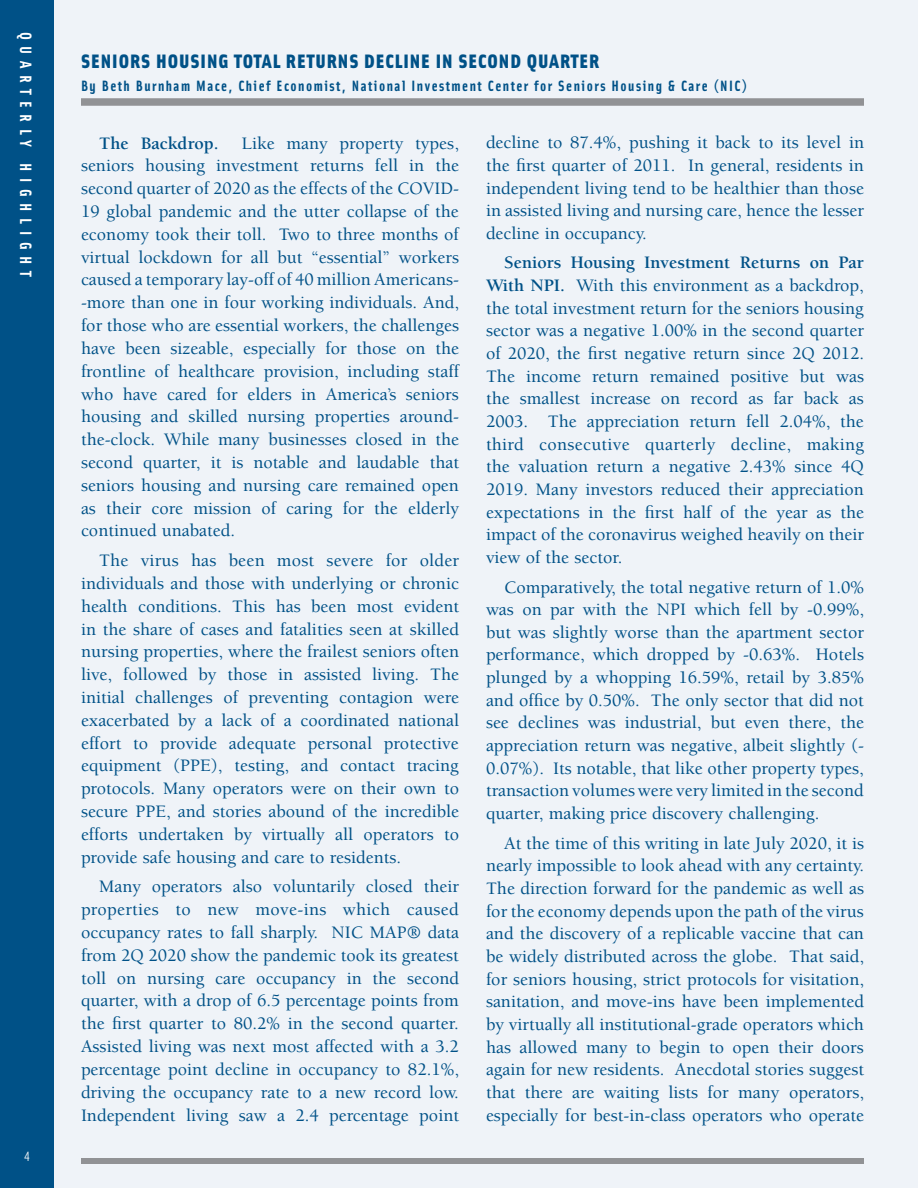
<style>
.page{position:relative;width:918px;height:1188px;background:#fff}
.page>*{position:absolute;margin:0;border:0;box-sizing:border-box;transform-origin:0 0}
.t1{font:19.5px "Solex Black Lining";letter-spacing:.05em;color:#005187}
.name_and_position{font:500 18px/22.8px "Berkeley";color:#005187;text-align:justify}
.name_and_position-2{font:700 18px "Berkeley";color:#005187}
.t2{font:16.5px "Solex Bold Lining";letter-spacing:.4em;color:#fff}
.t3{font:15px "Solex Bold Lining";letter-spacing:.1em;color:#005187}
.t4{font:13.5px "Solex Regular Lining";color:#fff}
.s1{font-weight:700}
</style>
<div class="page">
<div style="left:0;top:0;width:54px;height:1188px;background:#005187"></div>
<div style="left:54px;top:0;width:864px;height:1188px;background:#eff3f8"></div>
<div style="left:81px;top:1158px;width:783px;height:6px;background:#919295"></div>
<div style="left:81px;top:98px;width:783px;height:8px;background:#919295"></div>
<p class="t2" style="left:37px;top:32px;width:247px;rotate:90deg">QUARTERLY HIGHLIGHT</p>
<p class="t4" style="left:24px;top:1148px;width:7px">4</p>
<p class="t1" style="left:81px;top:48px;width:520px">SENIORS HOUSING TOTAL RETURNS DECLINE IN SECOND QUARTER</p>
<p class="t3" style="left:81px;top:76px;width:668px">By Beth Burnham Mace, Chief Economist, National Investment Center for Seniors Housing &amp; Care (NIC)</p>
<p class="name_and_position" style="left:81px;top:132px;width:380px;text-indent:161px">Like many property types, seniors housing investment returns fell in the second quarter of 2020 as the effects of the COVID-19 global pandemic and the utter collapse of the economy took their toll. Two to three months of virtual lockdown for all but “essential” workers caused a temporary lay-off of 40 million Americans--more than one in four working individuals. And, for those who are essential workers, the challenges have been sizeable, especially for those on the frontline of healthcare provision, including staff who have cared for elders in America’s seniors housing and skilled nursing properties around&shy;the-clock. While many businesses closed in the second quarter, it is notable and laudable that seniors housing and nursing care remained open as their core mission of caring for the elderly continued unabated.</p>
<p class="name_and_position" style="left:81px;top:549px;width:380px;text-indent:18px">The virus has been most severe for older individuals and those with underlying or chronic health conditions. This has been most evident in the share of cases and fatalities seen at skilled nursing properties, where the frailest seniors often live, followed by those in assisted living. The initial challenges of preventing contagion were exacerbated by a lack of a coordinated national effort to provide adequate personal protective equipment (PPE), testing, and contact tracing protocols. Many operators were on their own to secure PPE, and stories abound of the incredible efforts undertaken by virtually all operators to provide safe housing and care to residents.</p>
<p class="name_and_position" style="left:81px;top:876px;width:380px;text-indent:18px">Many operators also voluntarily closed their properties to new move-ins which caused occupancy rates to fall sharply. NIC MAP® data from 2Q 2020 show the pandemic took its greatest toll on nursing care occupancy in the second quarter, with a drop of 6.5 percentage points from the first quarter to 80.2% in the second quarter.<br>Assisted living was next most affected with a 3.2 percentage point decline in occupancy to 82.1%, driving the occupancy rate to a new record low.<br>Independent living saw a 2.4 percentage point</p>
<p class="name_and_position-2" style="left:99px;top:133px;width:121px">The Backdrop.</p>
<p class="name_and_position" style="left:486px;top:132px;width:380px">decline to 87.4%, pushing it back to its level in the first quarter of 2011. In general, residents in independent living tend to be healthier than those in assisted living and nursing care, hence the lesser decline in occupancy.</p>
<p class="name_and_position" style="left:486px;top:252px;width:380px;text-indent:18px"><span class="s1">Seniors Housing Investment Returns on Par With NPI.</span> With this environment as a backdrop, the total investment return for the seniors housing sector was a negative 1.00% in the second quarter of 2020, the first negative return since 2Q 2012.<br>The income return remained positive but was the smallest increase on record as far back as 2003. The appreciation return fell 2.04%, the third consecutive quarterly decline, making the valuation return a negative 2.43% since 4Q 2019. Many investors reduced their appreciation expectations in the first half of the year as the impact of the coronavirus weighed heavily on their view of the sector.</p>
<p class="name_and_position" style="left:486px;top:576px;width:380px;text-indent:18px">Comparatively, the total negative return of 1.0% was on par with the NPI which fell by -0.99%, but was slightly worse than the apartment sector performance, which dropped by -0.63%. Hotels plunged by a whopping 16.59%, retail by 3.85% and office by 0.50%. The only sector that did not see declines was industrial, but even there, the appreciation return was negative, albeit slightly (- 0.07%). Its notable, that like other property types, transaction volumes were very limited in the second quarter, making price discovery challenging.</p>
<p class="name_and_position" style="left:486px;top:832px;width:380px;text-indent:18px">At the time of this writing in late July 2020, it is nearly impossible to look ahead with any certainty.<br>The direction forward for the pandemic as well as for the economy depends upon the path of the virus and the discovery of a replicable vaccine that can be widely distributed across the globe. That said, for seniors housing, strict protocols for visitation, sanitation, and move-ins have been implemented by virtually all institutional-grade operators which has allowed many to begin to open their doors again for new residents. Anecdotal stories suggest that there are waiting lists for many operators, especially for best-in-class operators who operate</p>
</div>
